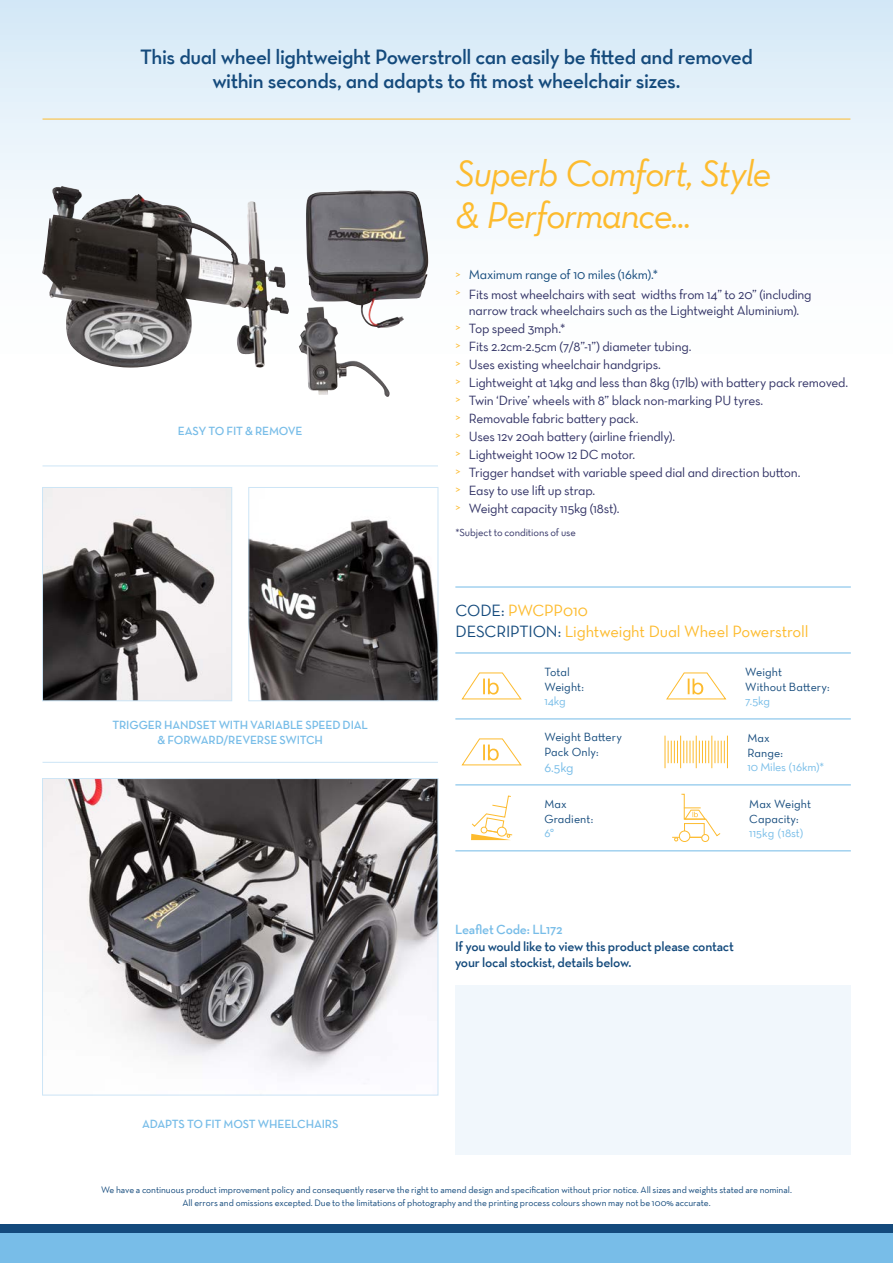
<style>
.page{position:relative;width:893px;height:1263px;background:#fff}
.page>*{position:absolute;margin:0;border:0;box-sizing:border-box;transform-origin:0 0}
.t1{font:37.65px "Neutraface Text TT Book Italic Alt";letter-spacing:-.04em;color:#fdbb2e}
.COPY_SML{font:21px "Neutraface Text TT Demi Alt";letter-spacing:-.02em;color:#144a7c}
.t2{font:16.5px "Neutraface Text TT Book Alt";letter-spacing:-.01em;color:#fdbb2e}
.Bullets{font:13.5px "Neutraface Text TT Book Alt";letter-spacing:-.02em;color:#313265}
.t3{font:600 13.5px "Neutraface Text TT";letter-spacing:-.015em;color:#144a7c}
.Bullets-2{font:13.5px "Neutraface Text TT Book Alt";letter-spacing:-.02em;color:#144a7c}
.t4{font:600 13.5px "Neutraface Text TT";letter-spacing:-.02em;color:#78bde8}
.Bullet_Point_Copy{font:13.5px "Neutraface Text TT Book Alt";color:#78bde8}
.t5{font:12px "Neutraface Text TT Demi Alt";letter-spacing:-.015em;color:#78bde8}
.Bullet_Point_Copy-2{font:12px "Neutraface Text TT Book Alt";letter-spacing:.005em;color:#144a7c}
.Bullet_Point_Copy-3{font:12px "Neutraface Text TT Book Alt";letter-spacing:-.005em;color:#78bde8}
.Bullets-3{font:10.5px "Neutraface Text TT Book Alt";letter-spacing:-.01em;color:#313265}
.t6{font:9.45px "Neutraface Text TT";letter-spacing:-.005em;color:#144a7c}
.s1{color:#fdbb2e}
.s2{color:#144a7c}
</style>
<div class="page">
<svg style="left:0;top:0;width:893px;height:466px"></svg>
<div style="left:455px;top:985px;width:395px;height:169px;background:#f1f7fc"></div>
<hr style="left:43px;top:466px;width:395px;height:1px;background:#cde5f6">
<hr style="left:43px;top:762px;width:395px;height:1px;background:#cde5f6">
<div style="left:0;top:1230px;width:893px;height:33px;background:#78bde8"></div>
<div style="left:0;top:1224px;width:893px;height:8px;background:#144a7c"></div>
<hr style="left:43px;top:119px;width:807px;height:1px;background:#fdbb2e">
<img style="left:42px;top:186px;width:247px;height:182px">
<img style="left:44px;top:489px;width:186px;height:210px">
<div style="left:42px;top:487px;width:190px;height:214px;border:1px solid #cde5f6"></div>
<img style="left:250px;top:519px;width:186px;height:180px">
<div style="left:248px;top:487px;width:190px;height:214px;border:1px solid #cde5f6"></div>
<img style="left:44px;top:780px;width:392px;height:295px">
<div style="left:42px;top:778px;width:396px;height:317px;border:1px solid #cde5f6"></div>
<hr style="left:455px;top:652px;width:396px;height:1px;background:#78bde8">
<hr style="left:455px;top:586px;width:396px;height:1px;background:#78bde8">
<hr style="left:455px;top:718px;width:396px;height:1px;background:#78bde8">
<hr style="left:455px;top:784px;width:396px;height:1px;background:#78bde8">
<svg style="left:461px;top:672px;width:61px;height:28px"></svg>
<svg style="left:666px;top:672px;width:60px;height:28px"></svg>
<hr style="left:455px;top:850px;width:396px;height:1px;background:#78bde8">
<svg style="left:461px;top:738px;width:61px;height:28px"></svg>
<hr style="left:665px;top:736px;width:1px;height:32px;background:#fdbb2e">
<hr style="left:680px;top:736px;width:1px;height:32px;background:#fdbb2e">
<hr style="left:696px;top:736px;width:1px;height:32px;background:#fdbb2e">
<hr style="left:711px;top:736px;width:1px;height:32px;background:#fdbb2e">
<hr style="left:727px;top:736px;width:1px;height:32px;background:#fdbb2e">
<svg style="left:668px;top:741px;width:41px;height:22px"></svg>
<svg style="left:715px;top:741px;width:10px;height:22px"></svg>
<hr style="left:672px;top:837px;width:33px;height:1px;background:#fdbb2e">
<div style="left:701px;top:834px;width:8px;height:8px;border:1px solid #fdbb2e;border-radius:50%"></div>
<div style="left:679px;top:831px;width:11px;height:11px;border:1px solid #fdbb2e;border-radius:50%"></div>
<svg style="left:674px;top:793px;width:47px;height:48px"></svg>
<svg style="left:471px;top:795px;width:42px;height:45px"></svg>
<p class="COPY_SML" style="left:140px;top:44px;width:614px">This dual wheel lightweight Powerstroll can easily be fitted and removed</p>
<p class="COPY_SML" style="left:212px;top:68px;width:470px">within seconds, and adapts to fit most wheelchair sizes.</p>
<p class="t5" style="left:178px;top:423px;width:126px">EASY TO FIT &amp; REMOVE</p>
<p class="t5" style="left:112px;top:718px;width:257px">TRIGGER HANDSET WITH VARIABLE SPEED DIAL</p>
<p class="t5" style="left:157px;top:733px;width:167px">&amp; FORWARD/REVERSE SWITCH</p>
<p class="t5" style="left:142px;top:1116px;width:198px">ADAPTS TO FIT MOST WHEELCHAIRS</p>
<p class="t1" style="left:455px;top:150px;width:318px">Superb Comfort, Style</p>
<p class="t1" style="left:455px;top:191px;width:237px">&amp; Performance...</p>
<p class="Bullets-2" style="left:455px;top:266px;width:204px"><span class="s1">&gt;</span> Maximum range of 10 miles (16km).*</p>
<p class="Bullets" style="left:455px;top:286px;width:358px"><span class="s1">&gt;</span> Fits most wheelchairs with seat widths from 14” to 20” (including</p>
<p class="Bullets" style="left:469px;top:302px;width:332px">narrow track wheelchairs such as the Lightweight Aluminium).</p>
<p class="Bullets" style="left:455px;top:320px;width:112px"><span class="s1">&gt;</span> Top speed 3mph.*</p>
<p class="Bullets" style="left:455px;top:338px;width:238px"><span class="s1">&gt;</span> Fits 2.2cm-2.5cm (7/8”-1”) diameter tubing.</p>
<p class="Bullets" style="left:455px;top:356px;width:207px"><span class="s1">&gt;</span> Uses existing wheelchair handgrips.</p>
<p class="Bullets" style="left:455px;top:374px;width:394px"><span class="s1">&gt;</span> Lightweight at 14kg and less than 8kg (17lb) with battery pack removed.</p>
<p class="Bullets" style="left:455px;top:392px;width:309px"><span class="s1">&gt;</span> Twin ‘Drive’ wheels with 8” black non-marking PU tyres.</p>
<p class="Bullets" style="left:455px;top:410px;width:185px"><span class="s1">&gt;</span> Removable fabric battery pack.</p>
<p class="Bullets" style="left:455px;top:428px;width:221px"><span class="s1">&gt;</span> Uses 12v 20ah battery (airline friendly).</p>
<p class="Bullets" style="left:455px;top:446px;width:181px"><span class="s1">&gt;</span> Lightweight 100w 12 DC motor.</p>
<p class="Bullets" style="left:455px;top:464px;width:347px"><span class="s1">&gt;</span> Trigger handset with variable speed dial and direction button.</p>
<p class="Bullets" style="left:455px;top:482px;width:141px"><span class="s1">&gt;</span> Easy to use lift up strap.</p>
<p class="Bullets" style="left:455px;top:500px;width:166px"><span class="s1">&gt;</span> Weight capacity 115kg (18st).</p>
<p class="Bullets-3" style="left:455px;top:526px;width:122px">*Subject to conditions of use</p>
<p class="t2" style="left:456px;top:600px;width:134px"><span class="s2">CODE:</span> PWCPP010</p>
<p class="t2" style="left:456px;top:621px;width:354px"><span class="s2">DESCRIPTION:</span> Lightweight Dual Wheel Powerstroll</p>
<p class="Bullet_Point_Copy-2" style="left:745px;top:665px;width:38px">Weight</p>
<p class="Bullet_Point_Copy-2" style="left:745px;top:679px;width:86px">Without Battery:</p>
<p class="Bullet_Point_Copy-3" style="left:745px;top:693px;width:26px">7.5kg</p>
<p class="Bullet_Point_Copy-2" style="left:544px;top:665px;width:27px">Total</p>
<p class="Bullet_Point_Copy-2" style="left:544px;top:679px;width:41px">Weight:</p>
<p class="Bullet_Point_Copy-3" style="left:544px;top:693px;width:23px">14kg</p>
<p class="Bullet_Point_Copy-2" style="left:544px;top:729px;width:79px">Weight Battery</p>
<p class="Bullet_Point_Copy-2" style="left:544px;top:744px;width:56px">Pack Only:</p>
<p class="Bullet_Point_Copy" style="left:544px;top:759px;width:31px">6.5kg</p>
<p class="Bullet_Point_Copy-2" style="left:747px;top:731px;width:24px">Max</p>
<p class="Bullet_Point_Copy-2" style="left:747px;top:745px;width:37px">Range:</p>
<p class="Bullet_Point_Copy-3" style="left:747px;top:759px;width:78px">10 Miles (16km)*</p>
<p class="Bullet_Point_Copy-2" style="left:749px;top:797px;width:63px">Max Weight</p>
<p class="Bullet_Point_Copy-2" style="left:749px;top:811px;width:51px">Capacity:</p>
<p class="Bullet_Point_Copy-3" style="left:749px;top:825px;width:55px">115kg (18st)</p>
<p class="Bullet_Point_Copy-2" style="left:544px;top:797px;width:24px">Max</p>
<p class="Bullet_Point_Copy-2" style="left:544px;top:811px;width:50px">Gradient:</p>
<p class="Bullet_Point_Copy-3" style="left:544px;top:825px;width:12px">6°</p>
<p class="t4" style="left:455px;top:921px;width:109px">Leaflet Code: LL172</p>
<p class="t3" style="left:455px;top:938px;width:281px">If you would like to view this product please contact</p>
<p class="t3" style="left:455px;top:954px;width:178px">your local stockist, details below.</p>
<p class="t6" style="left:101px;top:1184px;width:692px">We have a continuous product improvement policy and consequently reserve the right to amend design and specification without prior notice. All sizes and weights stated are nominal.</p>
<p class="t6" style="left:182px;top:1197px;width:530px">All errors and omissions excepted. Due to the limitations of photography and the printing process colours shown may not be 100% accurate.</p>
</div>
